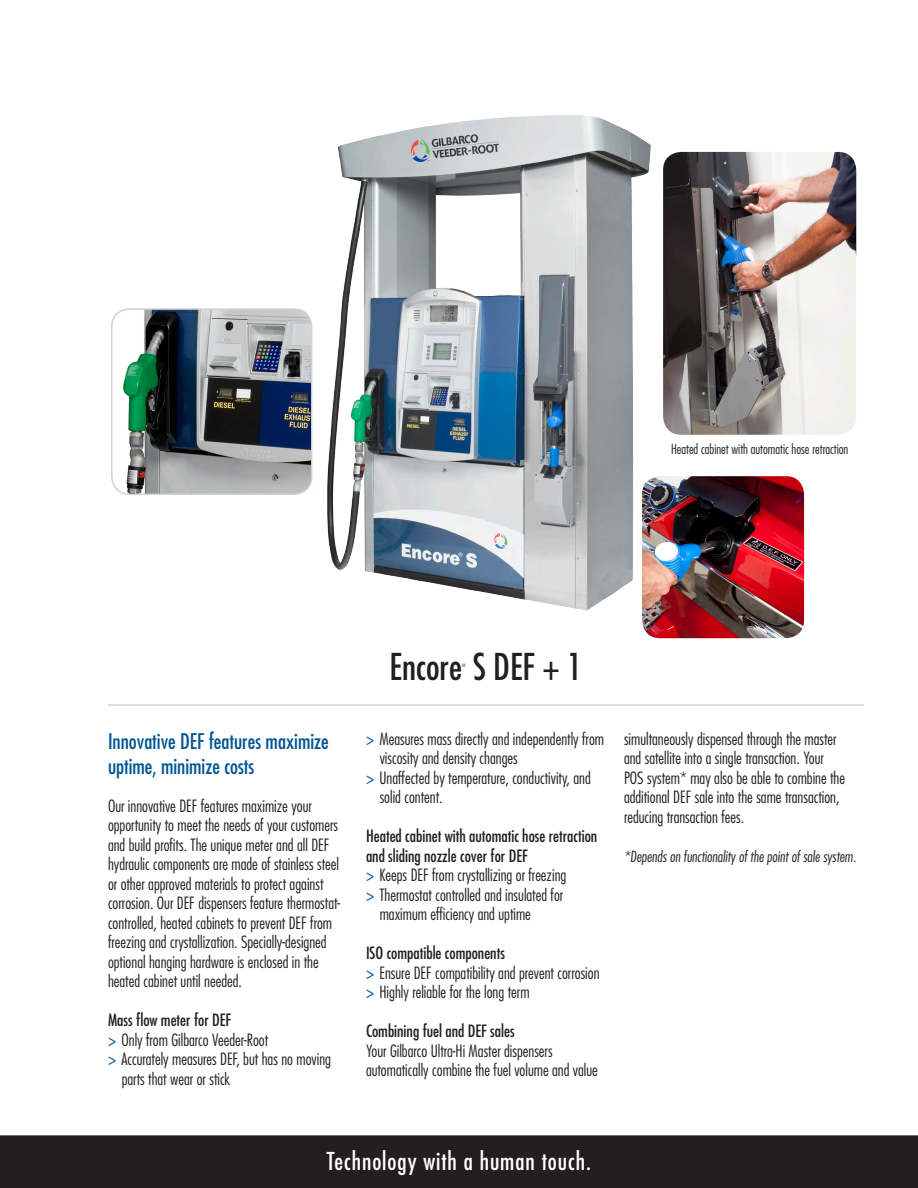
<style>
.page{position:relative;width:918px;height:1188px;background:#fff}
.page>*{position:absolute;margin:0;border:0;box-sizing:border-box;transform-origin:0 0}
.t1{font:condensed 36px "Futura Std";color:#231f20}
.t2{font:condensed 24px "Futura Std";letter-spacing:.04em;color:#fff}
.t3{font:condensed 21px/25.5px "Futura Std";color:#005594}
.t4{font:300 condensed 16.5px/19.5px "Futura Std";color:#231f20}
.t5{font:condensed 16.5px/19.5px "Futura Std";color:#231f20}
.t6{font:300 condensed 15px "Futura Std";color:#231f20}
.t7{font:300 condensed 13.5px "Futura Std";color:#231f20}
.t8{font:condensed 4.35px "Futura Std";color:#231f20}
.s1{font-weight:400;color:#005594}
</style>
<div class="page">
<img style="left:642px;top:476px;width:162px;height:162px">
<div style="left:0;top:1135px;width:918px;height:53px;background:#231f20"></div>
<hr style="left:108px;top:704px;width:756px;height:2px;background:#d1d2d4">
<img style="left:112px;top:311px;width:198px;height:183px">
<div style="left:111px;top:308px;width:202px;height:187px;border:2px solid #d1d2d4;border-radius:18px"></div>
<img style="left:663px;top:152px;width:193px;height:283px">
<img style="left:327px;top:115px;width:330px;height:503px">
<p class="t7" style="left:671px;top:441px;width:179px">Heated cabinet with automatic hose retraction</p>
<p class="t3" style="left:108px;top:728px;width:222px">Innovative DEF features maximize uptime, minimize costs</p>
<p class="t4" style="left:108px;top:796px;width:234px">Our innovative DEF features maximize your opportunity to meet the needs of your customers and build profits. The unique meter and all DEF hydraulic components are made of stainless steel or other approved materials to protect against corrosion. Our DEF dispensers feature thermostat&shy;controlled, heated cabinets to prevent DEF from freezing and crystallization. Specially-designed optional hanging hardware is enclosed in the heated cabinet until needed.</p>
<p class="t5" style="left:108px;top:1010px;width:125px">Mass flow meter for DEF</p>
<p class="t4" style="left:108px;top:1030px;width:162px"><span class="s1">&gt;</span> Only from Gilbarco Veeder-Root</p>
<p class="t4" style="left:122px;top:1049px;width:211px;text-indent:-14px"><span class="s1">&gt;</span> Accurately measures DEF, but has no moving parts that wear or stick</p>
<p class="t1" style="left:390px;top:645px;width:194px">Encore S DEF + 1</p>
<p class="t8" style="left:462px;top:663px;width:5px">®</p>
<p class="t4" style="left:380px;top:729px;width:226px;text-indent:-14px"><span class="s1">&gt;</span> Measures mass directly and independently from viscosity and density changes</p>
<p class="t4" style="left:380px;top:768px;width:213px;text-indent:-14px"><span class="s1">&gt;</span> Unaffected by temperature, conductivity, and solid content.</p>
<p class="t5" style="left:366px;top:826px;width:233px">Heated cabinet with automatic hose retraction and sliding nozzle cover for DEF</p>
<p class="t4" style="left:366px;top:866px;width:202px"><span class="s1">&gt;</span> Keeps DEF from crystallizing or freezing</p>
<p class="t4" style="left:380px;top:885px;width:185px;text-indent:-14px"><span class="s1">&gt;</span> Thermostat controlled and insulated for maximum efficiency and uptime</p>
<p class="t5" style="left:366px;top:943px;width:140px">ISO compatible components</p>
<p class="t4" style="left:366px;top:963px;width:235px"><span class="s1">&gt;</span> Ensure DEF compatibility and prevent corrosion</p>
<p class="t4" style="left:366px;top:983px;width:165px"><span class="s1">&gt;</span> Highly reliable for the long term</p>
<p class="t5" style="left:366px;top:1021px;width:150px">Combining fuel and DEF sales</p>
<p class="t4" style="left:366px;top:1041px;width:233px">Your Gilbarco Ultra-Hi Master dispensers automatically combine the fuel volume and value</p>
<p class="t4" style="left:624px;top:729px;width:223px">simultaneously dispensed through the master and satellite into a single transaction. Your POS system* may also be able to combine the additional DEF sale into the same transaction, reducing transaction fees.</p>
<p class="t6" style="left:624px;top:847px;width:236px">*Depends on functionality of the point of sale system.</p>
<p class="t2" style="left:327px;top:1146px;width:266px">Technology with a human touch.</p>
</div>
